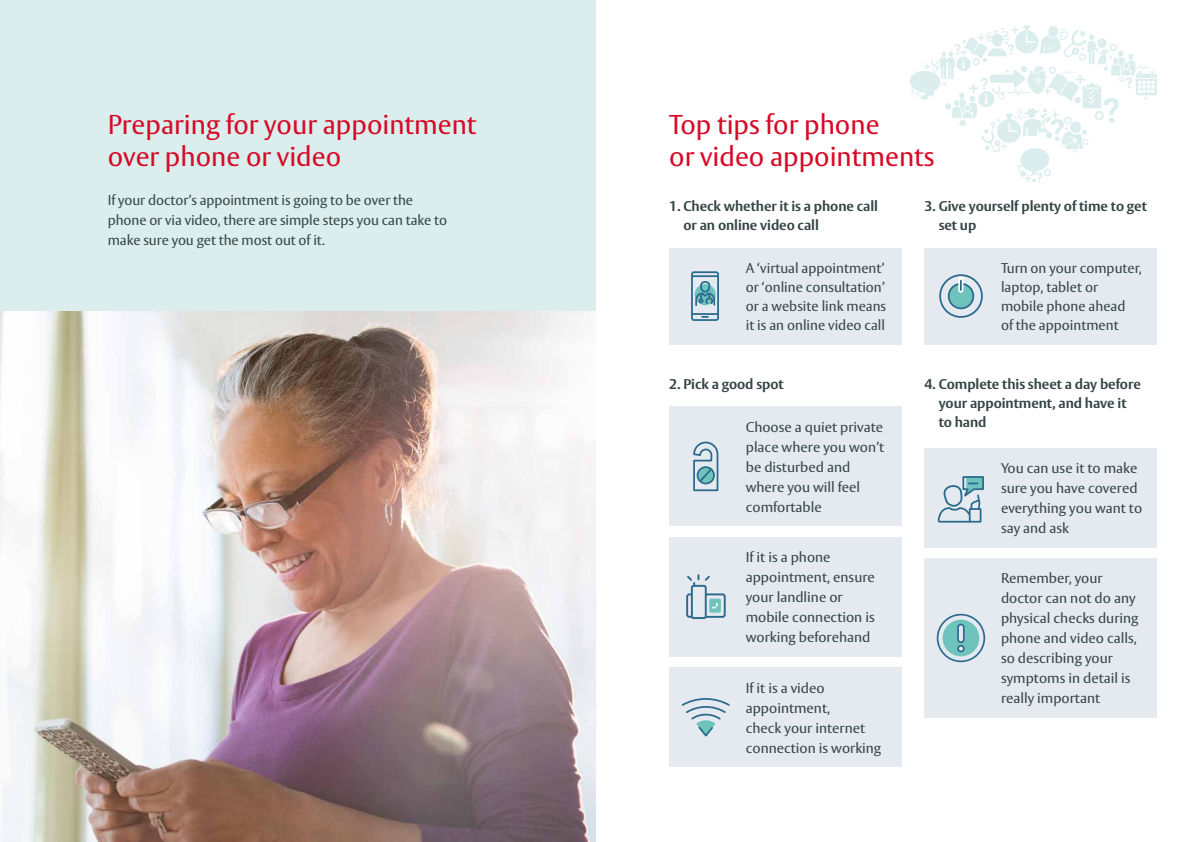
<style>
.page{position:relative;width:1191px;height:842px;background:#fff}
.page>*{position:absolute;margin:0;border:0;box-sizing:border-box;transform-origin:0 0}
.t1{font:27px/32px "Vesta Std";color:#d70926}
.t2{font:14px/20px "Vesta Std";color:#364546}
.t3{font:700 14px/19px "Vesta Std";letter-spacing:-.005em;color:#364546}
</style>
<div class="page">
<div style="left:0;top:0;width:595px;height:842px;background:#dbeeed"></div>
<img style="left:0;top:312px;width:595px;height:530px">
<div style="left:669px;top:248px;width:232px;height:96px;background:#e4eaf0"></div>
<svg style="left:694px;top:281px;width:22px;height:25px"></svg>
<div style="left:691px;top:271px;width:28px;height:50px;border:2px solid #2b6a8d;border-radius:2px"></div>
<hr style="left:692px;top:275px;width:26px;height:2px;background:#2b6a8d">
<hr style="left:692px;top:313px;width:26px;height:2px;background:#2b6a8d">
<svg style="left:702px;top:316px;width:6px;height:2px"></svg>
<div style="left:924px;top:248px;width:233px;height:96px;background:#e4eaf0"></div>
<div style="left:939px;top:274px;width:43px;height:44px;border:2px solid #2b6a8d;border-radius:50%"></div>
<svg style="left:947px;top:280px;width:28px;height:30px"></svg>
<div style="left:669px;top:407px;width:232px;height:119px;background:#e4eaf0"></div>
<svg style="left:693px;top:441px;width:26px;height:51px"></svg>
<div style="left:669px;top:537px;width:232px;height:119px;background:#e4eaf0"></div>
<svg style="left:686px;top:592px;width:6px;height:27px"></svg>
<div style="left:691px;top:585px;width:15px;height:34px;border:2px solid #2b6a8d;border-radius:2px"></div>
<svg style="left:687px;top:574px;width:23px;height:12px"></svg>
<svg style="left:704px;top:592px;width:22px;height:27px"></svg>
<div style="left:669px;top:668px;width:232px;height:99px;background:#e4eaf0"></div>
<svg style="left:681px;top:698px;width:49px;height:39px"></svg>
<svg style="left:910px;top:25px;width:247px;height:157px"></svg>
<div style="left:924px;top:448px;width:233px;height:99px;background:#e4eaf0"></div>
<svg style="left:938px;top:476px;width:46px;height:47px"></svg>
<div style="left:924px;top:558px;width:233px;height:159px;background:#e4eaf0"></div>
<div style="left:936px;top:614px;width:49px;height:48px;border:2px solid #2b6a8d;border-radius:50%"></div>
<svg style="left:942px;top:620px;width:37px;height:36px"></svg>
<div style="left:957px;top:624px;width:7px;height:19px;border:2px solid #2b6a8d;border-radius:3px"></div>
<div style="left:957px;top:645px;width:7px;height:7px;border:2px solid #2b6a8d;border-radius:50%"></div>
<h1 class="t1" style="left:108px;top:109px;width:370px">Preparing for your appointment over phone or video</h1>
<p class="t2" style="left:108px;top:190px;width:341px">If your doctor’s appointment is going to be over the phone or via video, there are simple steps you can take to make sure you get the most out of it.</p>
<h1 class="t1" style="left:669px;top:109px;width:267px">Top tips for phone<br>or video appointments</h1>
<p class="t3" style="left:683px;top:196px;width:196px;text-indent:-14px">1. Check whether it is a phone call or an online video call</p>
<p class="t3" style="left:938px;top:196px;width:210px;text-indent:-14px">3. Give yourself plenty of time to get set up</p>
<p class="t2" style="left:746px;top:258px;width:142px;line-height:19px">A ‘virtual appointment’ or ‘online consultation’ or a website link means it is an online video call</p>
<p class="t2" style="left:1001px;top:258px;width:142px;line-height:19px">Turn on your computer, laptop, tablet or mobile phone ahead<br>of the appointment</p>
<p class="t3" style="left:669px;top:375px;width:116px">2. Pick a good spot</p>
<p class="t3" style="left:938px;top:375px;width:204px;text-indent:-14px">4. Complete this sheet a day before your appointment, and have it to hand</p>
<p class="t2" style="left:746px;top:417px;width:140px">Choose a quiet private place where you won’t be disturbed and where you will feel comfortable</p>
<p class="t2" style="left:746px;top:547px;width:131px">If it is a phone appointment, ensure your landline or mobile connection is working beforehand</p>
<p class="t2" style="left:746px;top:678px;width:137px">If it is a video appointment,<br>check your internet connection is working</p>
<p class="t2" style="left:1001px;top:458px;width:143px">You can use it to make sure you have covered everything you want to say and ask</p>
<p class="t2" style="left:1001px;top:568px;width:139px">Remember, your doctor can not do any physical checks during phone and video calls, so describing your symptoms in detail is really important</p>
</div>
